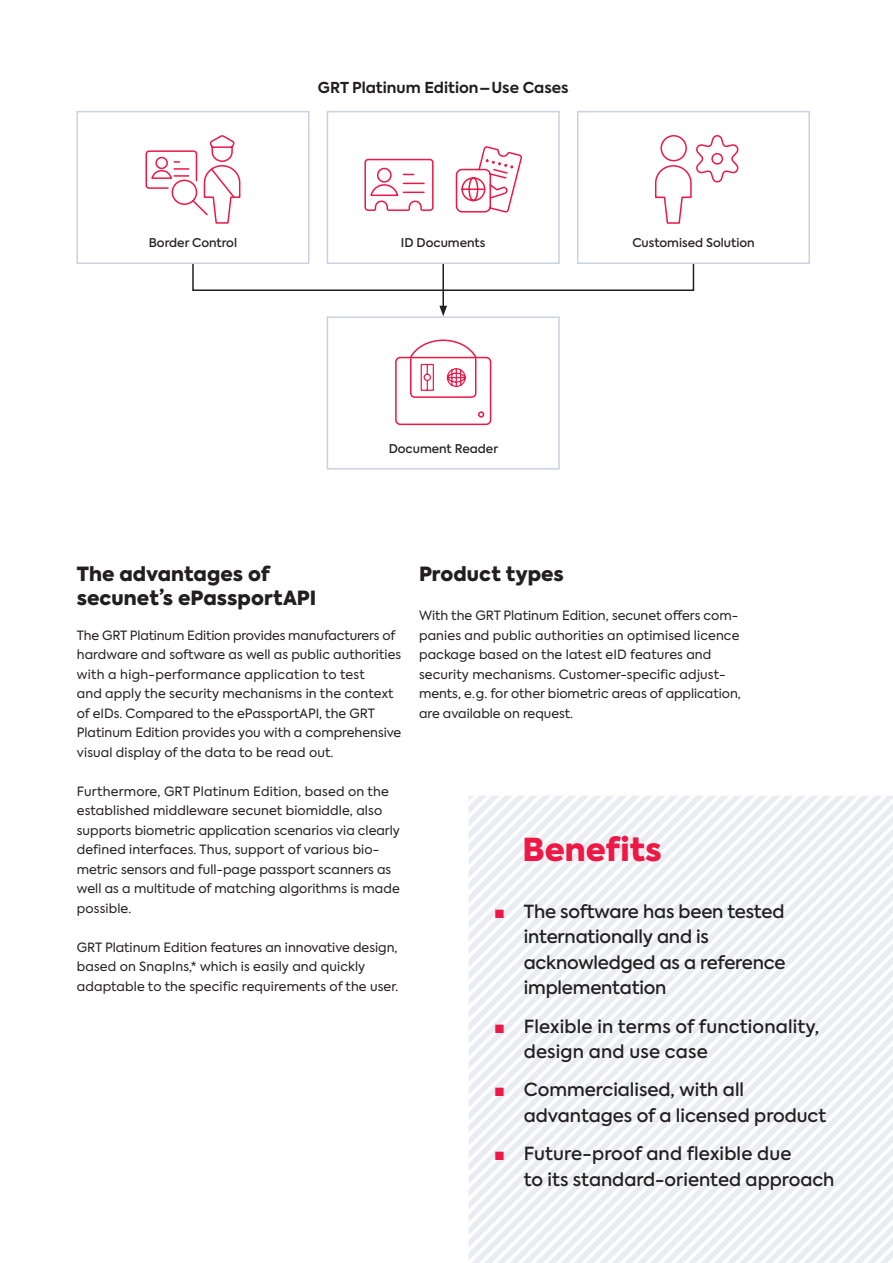
<style>
.page{position:relative;width:893px;height:1263px;background:#fff}
.page>*{position:absolute;margin:0;border:0;box-sizing:border-box;transform-origin:0 0}
.t1{font:900 31.5px "Axiforma";color:#ed1845}
.t2{font:900 19.5px/24px "Axiforma";color:#231f20}
.t3{font:500 18px/25.5px "Axiforma";color:#231f20}
.t4{font:700 15px "Axiforma";color:#231f20}
.t5{font:12.75px/19.5px "Axiforma";letter-spacing:.005em;color:#231f20}
.t6{font:500 12px "Axiforma";color:#231f20}
.s1{font-family:"Arial";font-weight:700;color:#ed1845}
</style>
<div class="page">
<svg style="left:469px;top:796px;width:424px;height:467px;fill:#eaeef2"></svg>
<svg style="left:474px;top:801px;width:419px;height:462px;fill:#eaeef2"></svg>
<svg style="left:487px;top:814px;width:406px;height:449px;fill:#eaeef2"></svg>
<svg style="left:499px;top:827px;width:394px;height:436px;fill:#eaeef2"></svg>
<svg style="left:512px;top:839px;width:381px;height:424px;fill:#eaeef2"></svg>
<svg style="left:525px;top:852px;width:368px;height:411px;fill:#eaeef2"></svg>
<svg style="left:538px;top:865px;width:355px;height:398px;fill:#eaeef2"></svg>
<svg style="left:550px;top:878px;width:343px;height:385px;fill:#eaeef2"></svg>
<svg style="left:563px;top:890px;width:330px;height:373px;fill:#eaeef2"></svg>
<svg style="left:576px;top:903px;width:317px;height:360px;fill:#eaeef2"></svg>
<svg style="left:589px;top:916px;width:304px;height:347px;fill:#eaedf2"></svg>
<svg style="left:601px;top:929px;width:292px;height:334px;fill:#eaeef2"></svg>
<svg style="left:614px;top:941px;width:279px;height:322px;fill:#eaedf2"></svg>
<svg style="left:627px;top:954px;width:266px;height:309px;fill:#eaedf2"></svg>
<svg style="left:640px;top:967px;width:253px;height:296px;fill:#eaedf2"></svg>
<svg style="left:652px;top:980px;width:241px;height:283px;fill:#eaedf2"></svg>
<svg style="left:665px;top:992px;width:228px;height:271px;fill:#eaeef2"></svg>
<svg style="left:678px;top:1005px;width:215px;height:258px;fill:#eaeef2"></svg>
<svg style="left:691px;top:1018px;width:202px;height:13px;fill:#eaedf2"></svg>
<svg style="left:688px;top:1031px;width:205px;height:232px"></svg>
<hr style="left:442px;top:264px;width:2px;height:44px;background:#231f20">
<svg style="left:439px;top:306px;width:8px;height:10px"></svg>
<div style="left:192px;top:263px;width:502px;height:28px;border:2px solid #231f20"></div>
<div style="left:327px;top:316px;width:233px;height:153px;border:2px solid #cad1df"></div>
<div style="left:395px;top:357px;width:96px;height:68px;border:2px solid #ed1845;border-radius:4px"></div>
<svg style="left:409px;top:339px;width:69px;height:59px"></svg>
<div style="left:478px;top:411px;width:6px;height:7px;border:2px solid #ed1845;border-radius:50%"></div>
<div style="left:76px;top:111px;width:233px;height:153px;border:2px solid #cad1df"></div>
<svg style="left:145px;top:135px;width:96px;height:89px"></svg>
<div style="left:327px;top:111px;width:233px;height:153px;border:2px solid #cad1df"></div>
<svg style="left:455px;top:146px;width:67px;height:67px"></svg>
<svg style="left:364px;top:158px;width:70px;height:53px"></svg>
<div style="left:577px;top:111px;width:233px;height:153px;border:2px solid #cad1df"></div>
<svg style="left:654px;top:135px;width:85px;height:89px"></svg>
<p class="t4" style="left:318px;top:78px;width:252px">GRT Platinum Edition – Use Cases</p>
<p class="t6" style="left:149px;top:235px;width:90px">Border Control</p>
<p class="t6" style="left:401px;top:235px;width:86px">ID Documents</p>
<p class="t6" style="left:632px;top:235px;width:124px">Customised Solution</p>
<p class="t6" style="left:389px;top:441px;width:111px">Document Reader</p>
<h2 class="t2" style="left:77px;top:562px;width:241px">The advantages of secunet’s ePassportAPI</h2>
<p class="t5" style="left:77px;top:625px;width:326px">The GRT Platinum Edition provides manufacturers of hardware and software as well as public authorities with a high-performance application to test<br>and apply the security mechanisms in the context of eIDs. Compared to the ePassportAPI, the GRT Platinum Edition provides you with a comprehensive visual display of the data to be read out.</p>
<p class="t5" style="left:77px;top:781px;width:324px">Furthermore, GRT Platinum Edition, based on the established middleware secunet biomiddle, also supports biometric application scenarios via clearly defined interfaces. Thus, support of various bio&shy;metric sensors and full-page passport scanners as well as a multitude of matching algorithms is made possible.</p>
<p class="t5" style="left:77px;top:937px;width:323px">GRT Platinum Edition features an innovative design, based on SnapIns,* which is easily and quickly adaptable to the specific requirements of the user.</p>
<h2 class="t2" style="left:419px;top:562px;width:146px">Product types</h2>
<p class="t5" style="left:419px;top:606px;width:323px">With the GRT Platinum Edition, secunet offers com&shy;panies and public authorities an optimised licence package based on the latest eID features and security mechanisms. Customer-specific adjust&shy;ments, e. g. for other biometric areas of application, are available on request.</p>
<h1 class="t1" style="left:522px;top:827px;width:141px">Benefits</h1>
<h3 class="t3" style="left:524px;top:899px;width:263px;text-indent:-30px"><span class="s1">■</span> The software has been tested internationally and is acknowledged as a reference implementation</h3>
<h3 class="t3" style="left:524px;top:1013px;width:297px;text-indent:-30px"><span class="s1">■</span> Flexible in terms of functionality, design and use case</h3>
<h3 class="t3" style="left:524px;top:1077px;width:304px;text-indent:-30px"><span class="s1">■</span> Commercialised, with all advantages of a licensed product</h3>
<h3 class="t3" style="left:524px;top:1141px;width:312px;text-indent:-30px"><span class="s1">■</span> Future-proof and flexible due<br>to its standard-oriented approach</h3>
</div>
